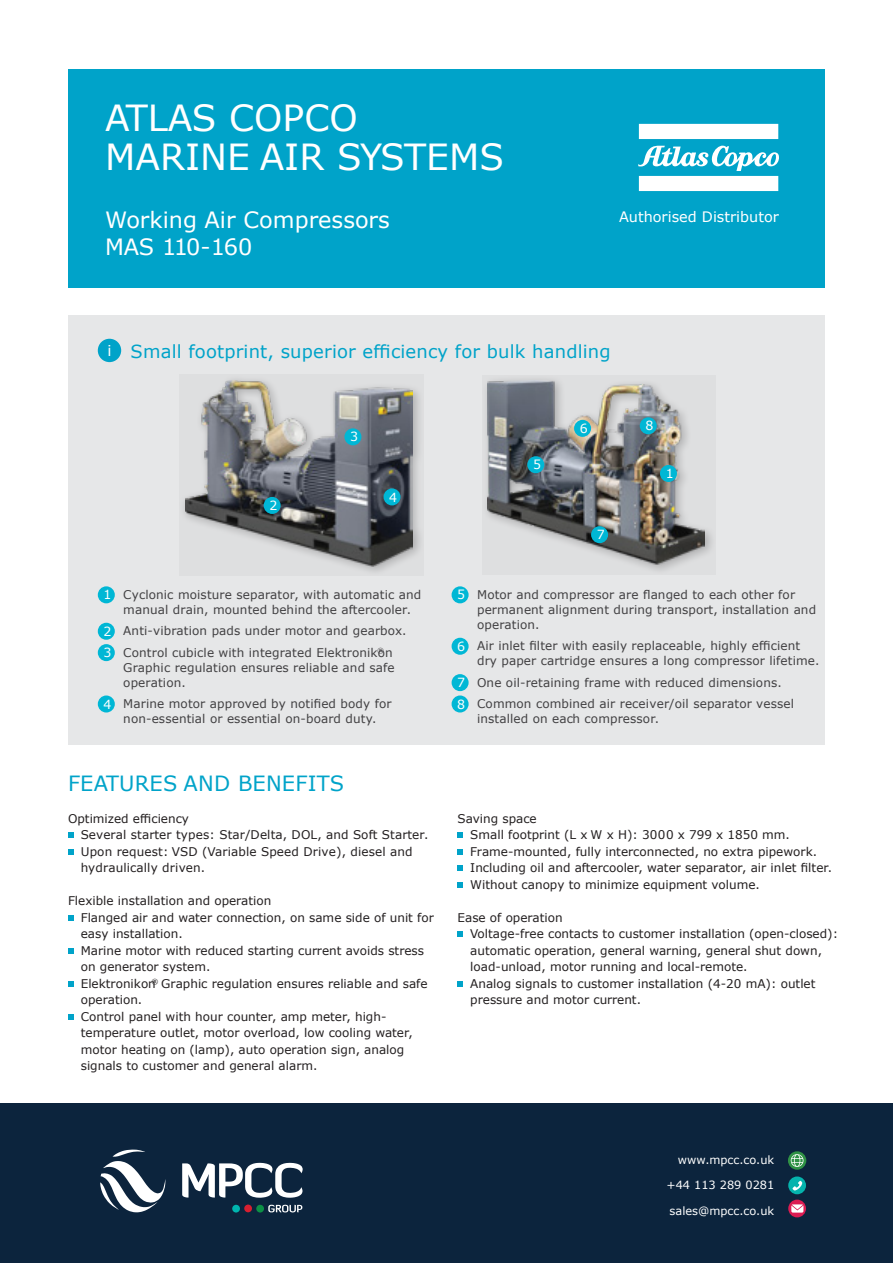
<style>
.page{position:relative;width:893px;height:1263px;background:#fff}
.page>*{position:absolute;margin:0;border:0;box-sizing:border-box;transform-origin:0 0}
.t1{font:36px/39.8px "Verdana";color:#fff}
.t2{font:22.5px/27px "Verdana";color:#fff}
.t3{font:21px "Verdana";letter-spacing:.01em;color:#00a3c9}
.t4{font:18px "Verdana";letter-spacing:.01em;color:#00a3c9}
.t5{font:14.4px "Verdana";color:#fff}
.t6{font:12.6px "Verdana";color:#fff}
.t7{font:12px/16.5px "Verdana";color:#231f20}
.t8{font:12px/15px "Verdana";letter-spacing:.01em;color:#414042}
.t9{font:11.4px "Verdana";color:#fff}
.t10{font:7.05px "Verdana";color:#414042}
.s1{font-size:15px;color:#fff}
.s2{font-size:12.6px;color:#fff}
</style>
<div class="page">
<div style="left:0;top:1103px;width:893px;height:160px;background:#0c243d"></div>
<svg style="left:182px;top:1163px;width:121px;height:49px"></svg>
<svg style="left:100px;top:1149px;width:65px;height:63px"></svg>
<div style="left:788px;top:1176px;width:18px;height:18px;background:#05b3ad;border-radius:50%"></div>
<svg style="left:792px;top:1181px;width:11px;height:10px"></svg>
<svg style="left:788px;top:1199px;width:18px;height:18px"></svg>
<svg style="left:791px;top:1204px;width:12px;height:8px"></svg>
<svg style="left:788px;top:1151px;width:18px;height:19px"></svg>
<svg style="left:791px;top:1153px;width:13px;height:14px"></svg>
<div style="left:68px;top:315px;width:757px;height:429px;background:#e6e7e8"></div>
<div style="left:68px;top:70px;width:757px;height:218px;background:#00a3c9"></div>
<div style="left:98px;top:339px;width:23px;height:23px;background:#00a3c9;border-radius:50%"></div>
<svg style="left:68px;top:832px;width:6px;height:6px"></svg>
<svg style="left:68px;top:849px;width:6px;height:5px"></svg>
<svg style="left:68px;top:915px;width:6px;height:5px"></svg>
<svg style="left:68px;top:948px;width:6px;height:5px"></svg>
<svg style="left:68px;top:981px;width:6px;height:5px"></svg>
<svg style="left:68px;top:1014px;width:6px;height:5px"></svg>
<svg style="left:458px;top:832px;width:5px;height:6px"></svg>
<svg style="left:458px;top:849px;width:5px;height:5px"></svg>
<svg style="left:458px;top:865px;width:5px;height:6px"></svg>
<svg style="left:458px;top:882px;width:5px;height:5px"></svg>
<svg style="left:458px;top:931px;width:5px;height:6px"></svg>
<svg style="left:458px;top:981px;width:5px;height:5px"></svg>
<div style="left:639px;top:124px;width:139px;height:15px;background:#fff"></div>
<svg style="left:638px;top:146px;width:141px;height:45px"></svg>
<div style="left:98px;top:586px;width:17px;height:17px;background:#00b7d5;border-radius:50%"></div>
<div style="left:98px;top:623px;width:17px;height:17px;background:#00b7d5;border-radius:50%"></div>
<div style="left:98px;top:644px;width:17px;height:17px;background:#00b7d5;border-radius:50%"></div>
<div style="left:98px;top:695px;width:17px;height:17px;background:#00b7d5;border-radius:50%"></div>
<div style="left:482px;top:375px;width:233px;height:199px;background:#dedfe0"></div>
<img style="left:488px;top:380px;width:217px;height:186px">
<svg style="left:181px;top:376px;width:242px;height:198px"></svg>
<img style="left:185px;top:380px;width:228px;height:186px">
<div style="left:452px;top:586px;width:17px;height:17px;background:#00b7d5;border-radius:50%"></div>
<div style="left:452px;top:638px;width:17px;height:17px;background:#00b7d5;border-radius:50%"></div>
<div style="left:452px;top:674px;width:17px;height:17px;background:#00b7d5;border-radius:50%"></div>
<div style="left:452px;top:695px;width:17px;height:17px;background:#00b7d5;border-radius:50%"></div>
<div style="left:660px;top:465px;width:17px;height:17px;background:#00b7d5;border-radius:50%"></div>
<div style="left:264px;top:497px;width:17px;height:17px;background:#00b7d5;border-radius:50%"></div>
<div style="left:344px;top:428px;width:17px;height:17px;background:#00b7d5;border-radius:50%"></div>
<div style="left:384px;top:488px;width:17px;height:17px;background:#00b7d5;border-radius:50%"></div>
<div style="left:527px;top:456px;width:17px;height:17px;background:#00b7d5;border-radius:50%"></div>
<div style="left:574px;top:420px;width:17px;height:17px;background:#00b7d5;border-radius:50%"></div>
<div style="left:591px;top:526px;width:17px;height:17px;background:#00b7d5;border-radius:50%"></div>
<div style="left:640px;top:417px;width:17px;height:17px;background:#00b7d5;border-radius:50%"></div>
<h1 class="t1" style="left:105px;top:97px;width:400px">ATLAS COPCO<br>MARINE AIR SYSTEMS</h1>
<h2 class="t2" style="left:105px;top:206px;width:286px">Working Air Compressors<br>MAS 110-160</h2>
<p class="t5" style="left:619px;top:206px;width:161px">Authorised Distributor</p>
<h3 class="t4" style="left:107px;top:339px;width:505px"><span class="s1">i</span> Small footprint, superior efficiency for bulk handling</h3>
<p class="t6" style="left:269px;top:497px;width:10px">2</p>
<p class="t6" style="left:350px;top:428px;width:10px">3</p>
<p class="t6" style="left:389px;top:488px;width:10px">4</p>
<p class="t6" style="left:533px;top:456px;width:10px">5</p>
<p class="t6" style="left:580px;top:420px;width:10px">6</p>
<p class="t6" style="left:597px;top:526px;width:10px">7</p>
<p class="t6" style="left:645px;top:417px;width:10px">8</p>
<p class="t6" style="left:666px;top:465px;width:10px">1</p>
<p class="t8" style="left:123px;top:587px;width:300px;text-indent:-20px"><span class="s2">1</span> Cyclonic moisture separator, with automatic and manual drain, mounted behind the aftercooler.</p>
<p class="t8" style="left:104px;top:620px;width:305px;line-height:21.5px"><span class="s2">2</span> Anti-vibration pads under motor and gearbox.<br><span class="s2">3</span> Control cubicle with integrated Elektronikon</p>
<p class="t10" style="left:377px;top:645px;width:8px">®</p>
<p class="t8" style="left:123px;top:660px;width:273px">Graphic regulation ensures reliable and safe operation.</p>
<p class="t8" style="left:104px;top:696px;width:290px;text-align:center"><span class="s2">4</span> Marine motor approved by notified body for non-essential or essential on-board duty.</p>
<h3 class="t3" style="left:68px;top:769px;width:278px">FEATURES AND BENEFITS</h3>
<p class="t7" style="left:81px;top:810px;width:349px;text-indent:-13px">Optimized efficiency<br>Several starter types: Star/Delta, DOL, and Soft Starter.<br>Upon request: VSD (Variable Speed Drive), diesel and hydraulically driven.</p>
<p class="t7" style="left:81px;top:893px;width:355px;text-indent:-13px">Flexible installation and operation<br>Flanged air and water connection, on same side of unit for easy installation.<br>Marine motor with reduced starting current avoids stress on generator system.<br>Elektronikon<sup>®</sup> Graphic regulation ensures reliable and safe operation.<br>Control panel with hour counter, amp meter, high&shy;temperature outlet, motor overload, low cooling water, motor heating on (lamp), auto operation sign, analog signals to customer and general alarm.</p>
<p class="t8" style="left:477px;top:587px;width:341px;text-indent:-20px"><span class="s2">5</span> Motor and compressor are flanged to each other for permanent alignment during transport, installation and operation.</p>
<p class="t8" style="left:477px;top:638px;width:344px;text-indent:-20px"><span class="s2">6</span> Air inlet filter with easily replaceable, highly efficient dry paper cartridge ensures a long compressor lifetime.</p>
<p class="t8" style="left:457px;top:671px;width:338px;line-height:21.5px"><span class="s2">7</span> One oil-retaining frame with reduced dimensions.<br><span class="s2">8</span> Common combined air receiver/oil separator vessel</p>
<p class="t8" style="left:477px;top:711px;width:184px">installed on each compressor.</p>
<p class="t7" style="left:470px;top:810px;width:363px;text-indent:-13px">Saving space<br>Small footprint (L x W x H): 3000 x 799 x 1850 mm.<br>Frame-mounted, fully interconnected, no extra pipework.<br>Including oil and aftercooler, water separator, air inlet filter.<br>Without canopy to minimize equipment volume.</p>
<p class="t7" style="left:470px;top:909px;width:369px;text-indent:-13px">Ease of operation<br>Voltage-free contacts to customer installation (open-closed): automatic operation, general warning, general shut down, load-unload, motor running and local-remote.<br>Analog signals to customer installation (4-20 mA): outlet pressure and motor current.</p>
<p class="t9" style="left:678px;top:1152px;width:98px">www.mpcc.co.uk</p>
<p class="t9" style="left:666px;top:1177px;width:109px">+44 113 289 0281</p>
<p class="t9" style="left:670px;top:1203px;width:106px">sales@mpcc.co.uk</p>
</div>
